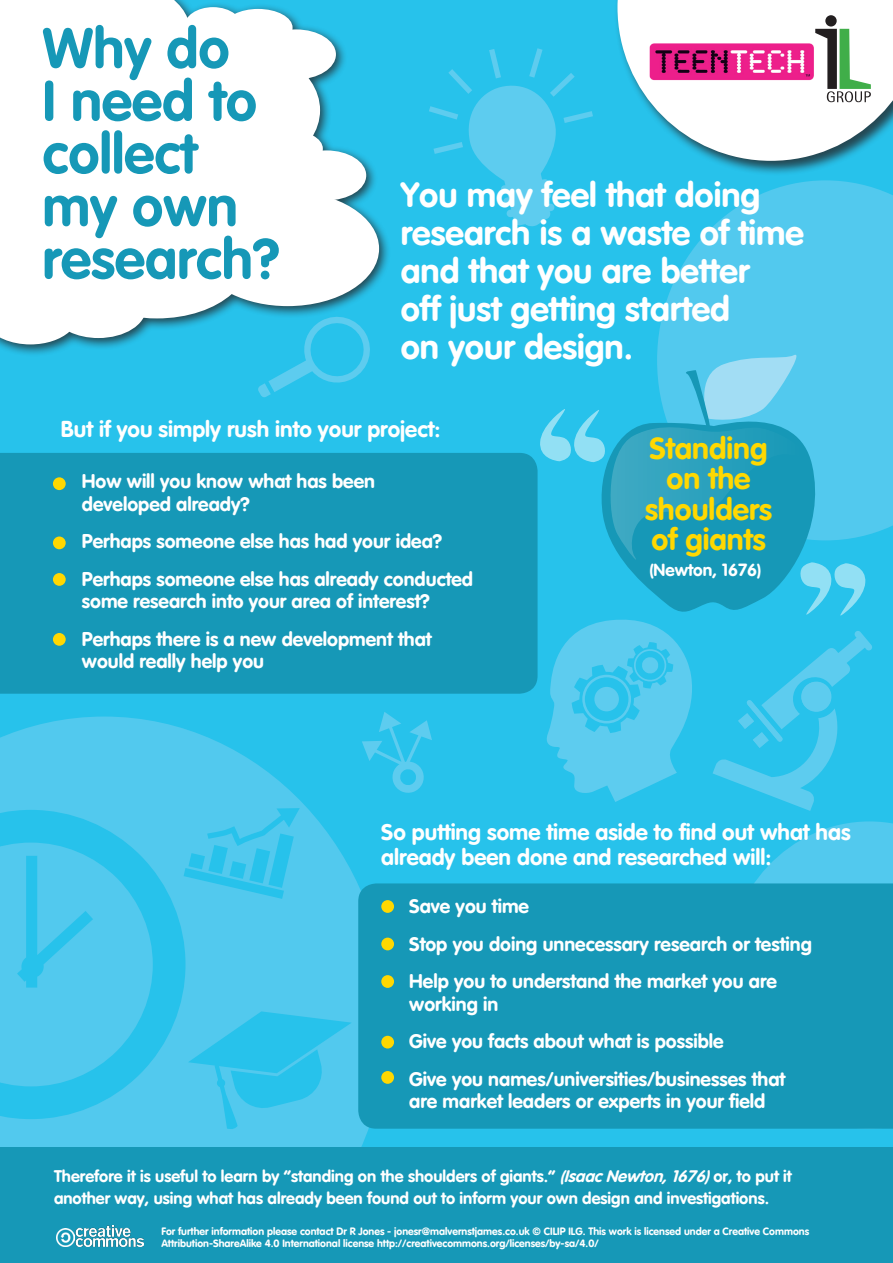
<style>
.page{position:relative;width:893px;height:1263px;background:#27c2eb}
.page>*{position:absolute;margin:0;border:0;box-sizing:border-box;transform-origin:0 0}
.t1{font:55.95px "VAG Rounded Bold";color:#1698b7}
.t2{font:34.5px/38px "VAG Rounded Bold";color:#fff}
.t3{font:30.3px "VAG Rounded Bold";color:#ffd801}
.t4{font:22.5px/25.5px "VAG Rounded Bold";color:#fff}
.t5{font:19.5px/22.5px "VAG Rounded Bold";color:#fff}
.t6{font:17.25px "VAG Rounded Bold";color:#fff}
.t7{font:16.5px "VAG Rounded Bold";color:#fff}
.t8{font:10.5px/12px "VAG Rounded Bold";color:#fff}
.s1{font-family:"VAG Rounded";font-weight:700;font-style:italic}
</style>
<div class="page">
<svg style="left:754px;top:821px;width:139px;height:62px;fill:#52c9ee"></svg>
<svg style="left:657px;top:180px;width:236px;height:354px;fill:#52c9ee"></svg>
<svg style="left:0;top:716px;width:388px;height:432px;fill:#52c9ee"></svg>
<div style="left:0;top:1148px;width:893px;height:115px;background:#1698b7"></div>
<svg style="left:258px;top:357px;width:111px;height:41px"></svg>
<div style="left:0;top:453px;width:538px;height:241px;background:#1698b7"></div>
<div style="left:358px;top:883px;width:535px;height:246px;background:#1698b7"></div>
<div style="left:0;top:0;width:391px;height:357px;background:#231f20;opacity:.75"></div>
<div style="left:0;top:0;width:320px;height:140px;background:#fff"></div>
<svg style="left:0;top:140px;width:379px;height:178px;background:#e4f3f8"></svg>
<svg style="left:0;top:252px;width:146px;height:92px;background:#eef5f7"></svg>
<svg style="left:197px;top:128px;width:169px;height:78px;background:#e4f4f9"></svg>
<svg style="left:167px;top:7px;width:169px;height:78px;background:#def2f8"></svg>
<div style="left:0;top:147px;width:96px;height:82px;background:#fff"></div>
<div style="left:53px;top:477px;width:13px;height:13px;background:#ffd801;border-radius:50%"></div>
<div style="left:53px;top:536px;width:13px;height:13px;background:#ffd801;border-radius:50%"></div>
<div style="left:53px;top:573px;width:13px;height:13px;background:#ffd801;border-radius:50%"></div>
<div style="left:53px;top:633px;width:13px;height:13px;background:#ffd801;border-radius:50%"></div>
<div style="left:381px;top:900px;width:13px;height:13px;background:#ffd801;border-radius:50%"></div>
<div style="left:381px;top:938px;width:13px;height:12px;background:#ffd801;border-radius:50%"></div>
<div style="left:381px;top:975px;width:13px;height:13px;background:#ffd801;border-radius:50%"></div>
<div style="left:381px;top:1036px;width:13px;height:12px;background:#ffd801;border-radius:50%"></div>
<div style="left:381px;top:1071px;width:13px;height:13px;background:#ffd801;border-radius:50%"></div>
<svg style="left:540px;top:350px;width:332px;height:461px"></svg>
<svg style="left:184px;top:806px;width:116px;height:93px"></svg>
<svg style="left:429px;top:48px;width:164px;height:179px"></svg>
<svg style="left:362px;top:712px;width:70px;height:81px"></svg>
<svg style="left:0;top:810px;width:185px;height:309px;fill:#52c9ee"></svg>
<svg style="left:17px;top:856px;width:76px;height:131px"></svg>
<svg style="left:188px;top:1011px;width:164px;height:120px"></svg>
<img style="left:75px;top:1226px;width:68px;height:20px">
<img style="left:57px;top:1228px;width:18px;height:19px">
<div style="left:614px;top:0;width:279px;height:176px;background:#231f20;opacity:.75"></div>
<svg style="left:615px;top:0;width:278px;height:161px;background:#cccfdf"></svg>
<p class="t1" style="left:42px;top:15px;width:189px">Why do</p>
<p class="t1" style="left:42px;top:68px;width:216px">I need to</p>
<p class="t1" style="left:42px;top:121px;width:156px">collect</p>
<p class="t1" style="left:42px;top:173px;width:197px">my own</p>
<p class="t1" style="left:42px;top:226px;width:239px">research?</p>
<p class="t2" style="left:401px;top:176px;width:405px">You may feel that doing research is a waste of time and that you are better</p>
<p class="t2" style="left:401px;top:290px;width:331px">off just getting started</p>
<p class="t2" style="left:401px;top:328px;width:234px">on your design.</p>
<p class="t4" style="left:61px;top:416px;width:381px">But if you simply rush into your project:</p>
<p class="t5" style="left:82px;top:470px;width:295px">How will you know what has been</p>
<p class="t5" style="left:82px;top:492px;width:170px">developed already?</p>
<p class="t5" style="left:82px;top:530px;width:362px">Perhaps someone else has had your idea?</p>
<p class="t5" style="left:82px;top:567px;width:393px">Perhaps someone else has already conducted some research into your area of interest?</p>
<p class="t5" style="left:82px;top:627px;width:351px">Perhaps there is a new development that</p>
<p class="t5" style="left:82px;top:650px;width:184px">would really help you</p>
<p class="t3" style="left:649px;top:430px;width:120px">Standing</p>
<p class="t3" style="left:666px;top:461px;width:86px">on the</p>
<p class="t3" style="left:645px;top:491px;width:129px">shoulders</p>
<p class="t3" style="left:651px;top:522px;width:116px">of giants</p>
<p class="t6" style="left:649px;top:559px;width:113px">(Newton, 1676)</p>
<p class="t4" style="left:381px;top:819px;width:471px">So putting some time aside to find out what has already been done and researched will:</p>
<p class="t5" style="left:409px;top:895px;width:121px">Save you time</p>
<p class="t5" style="left:409px;top:932px;width:404px">Stop you doing unnecessary research or testing</p>
<p class="t5" style="left:409px;top:970px;width:369px">Help you to understand the market you are</p>
<p class="t5" style="left:409px;top:992px;width:91px">working in</p>
<p class="t5" style="left:409px;top:1030px;width:316px">Give you facts about what is possible</p>
<p class="t5" style="left:409px;top:1067px;width:378px">Give you names/universities/businesses that</p>
<p class="t5" style="left:409px;top:1090px;width:358px">are market leaders or experts in your field</p>
<p class="t7" style="left:54px;top:1166px;width:739px">Therefore it is useful to learn by “standing on the shoulders of giants.” <span class="s1">(Isaac Newton, 1676)</span> or, to put it</p>
<p class="t7" style="left:54px;top:1189px;width:717px">another way, using what has already been found out to inform your own design and investigations.</p>
<p class="t8" style="left:161px;top:1225px;width:649px">For further information please contact Dr R Jones - jonesr@malvernstjames.co.uk © CILIP ILG. This work is licensed under a Creative Commons<br>Attribution-ShareAlike 4.0 International license http://creativecommons.org/licenses/by-sa/4.0/</p>
</div>
